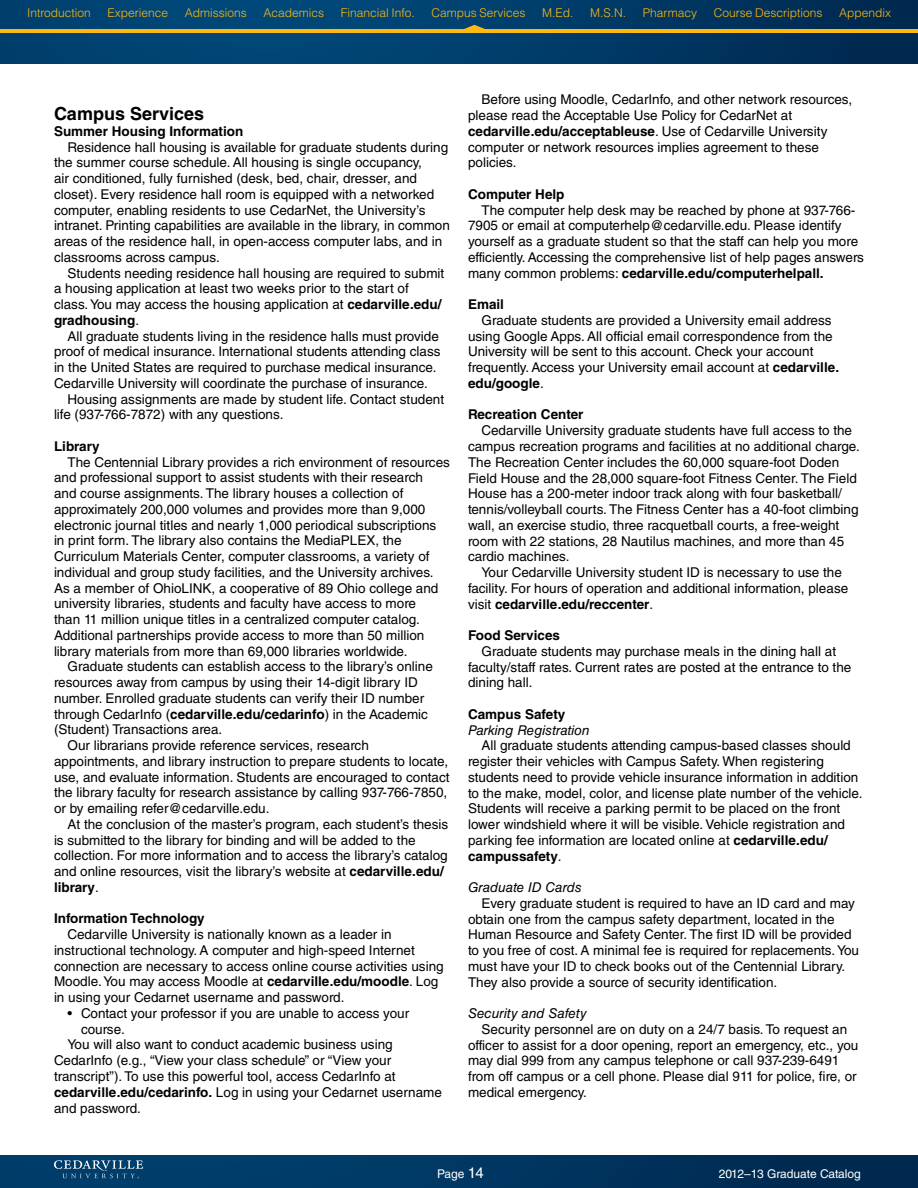
<style>
.page{position:relative;width:918px;height:1188px;background:#fff}
.page>*{position:absolute;margin:0;border:0;box-sizing:border-box;transform-origin:0 0}
.t1{font:700 18px "Helvetica LT Std";color:#000}
.t2{font:13.5px/15.8px "Helvetica LT Std";color:#000}
.t3{font:700 13.5px "Helvetica LT Std";color:#000}
.t4{font:italic 13.5px "Helvetica LT Std";color:#000}
.t5{font:300 12px "Helvetica LT Std";color:#fdb913}
.t6{font:12px "Helvetica LT Std";color:#fff}
.s1{font-weight:700}
.s2{font-weight:400}
.s3{font-size:15px}
</style>
<div class="page">
<svg style="left:0;top:1156px;width:918px;height:32px;background:#023761"></svg>
<img style="left:0;top:0;width:918px;height:64px">
<hr style="left:0;top:29px;width:918px;height:3px;background:#fdb913">
<svg style="left:462px;top:25px;width:25px;height:4px"></svg>
<p class="t5" style="left:27px;top:6px;width:65px">Introduction</p>
<p class="t5" style="left:107px;top:6px;width:62px">Experience</p>
<p class="t5" style="left:185px;top:6px;width:64px">Admissions</p>
<p class="t5" style="left:263px;top:6px;width:62px">Academics</p>
<p class="t5" style="left:341px;top:6px;width:76px">Financial Info.</p>
<p class="t5" style="left:431px;top:6px;width:96px">Campus Services</p>
<p class="t5" style="left:542px;top:6px;width:33px">M.Ed.</p>
<p class="t5" style="left:590px;top:6px;width:37px">M.S.N.</p>
<p class="t5" style="left:643px;top:6px;width:56px">Pharmacy</p>
<p class="t5" style="left:714px;top:6px;width:110px">Course Descriptions</p>
<p class="t5" style="left:839px;top:6px;width:54px">Appendix</p>
<h1 class="t1" style="left:54px;top:103px;width:152px">Campus Services</h1>
<p class="t3" style="left:54px;top:123px;width:191px">Summer Housing Information</p>
<p class="t2" style="left:54px;top:139px;width:398px;text-indent:14px">Residence hall housing is available for graduate students during the summer course schedule. All housing is single occupancy,<br>air conditioned, fully furnished (desk, bed, chair, dresser, and closet). Every residence hall room is equipped with a networked computer, enabling residents to use CedarNet, the University’s intranet. Printing capabilities are available in the library, in common areas of the residence hall, in open-access computer labs, and in classrooms across campus.</p>
<p class="t2" style="left:54px;top:265px;width:392px;text-indent:14px">Students needing residence hall housing are required to submit a housing application at least two weeks prior to the start of class. You may access the housing application at <span class="s1">cedarville.edu/ gradhousing</span>.</p>
<p class="t2" style="left:68px;top:328px;width:373px">All graduate students living in the residence halls must provide</p>
<p class="t2" style="left:54px;top:344px;width:388px">proof of medical insurance. International students attending class</p>
<p class="t2" style="left:54px;top:359px;width:384px">in the United States are required to purchase medical insurance.</p>
<p class="t2" style="left:54px;top:375px;width:375px">Cedarville University will coordinate the purchase of insurance.</p>
<p class="t2" style="left:68px;top:391px;width:378px">Housing assignments are made by student life. Contact student</p>
<p class="t2" style="left:54px;top:407px;width:231px">life (937-766-7872) with any questions.</p>
<p class="t3" style="left:54px;top:438px;width:47px">Library</p>
<p class="t2" style="left:54px;top:454px;width:397px;text-indent:14px">The Centennial Library provides a rich environment of resources and professional support to assist students with their research<br>and course assignments. The library houses a collection of approximately 200,000 volumes and provides more than 9,000 electronic journal titles and nearly 1,000 periodical subscriptions in print form. The library also contains the MediaPLEX, the Curriculum Materials Center, computer classrooms, a variety of individual and group study facilities, and the University archives.<br>As a member of OhioLINK, a cooperative of 89 Ohio college and university libraries, students and faculty have access to more<br>than 11 million unique titles in a centralized computer catalog.<br>Additional partnerships provide access to more than 50 million library materials from more than 69,000 libraries worldwide.</p>
<p class="t2" style="left:68px;top:659px;width:367px">Graduate students can establish access to the library’s online</p>
<p class="t2" style="left:54px;top:675px;width:365px">resources away from campus by using their 14-digit library ID</p>
<p class="t2" style="left:54px;top:690px;width:372px">number. Enrolled graduate students can verify their ID number</p>
<p class="t2" style="left:54px;top:706px;width:376px">through CedarInfo (<span class="s1">cedarville.edu/cedarinfo</span>) in the Academic</p>
<p class="t2" style="left:54px;top:722px;width:170px">(Student) Transactions area.</p>
<p class="t2" style="left:68px;top:738px;width:303px">Our librarians provide reference services, research</p>
<p class="t2" style="left:54px;top:753px;width:396px">appointments, and library instruction to prepare students to locate,</p>
<p class="t2" style="left:54px;top:769px;width:397px">use, and evaluate information. Students are encouraged to contact</p>
<p class="t2" style="left:54px;top:785px;width:395px">the library faculty for research assistance by calling 937-766-7850,</p>
<p class="t2" style="left:54px;top:801px;width:217px">or by emailing refer@cedarville.edu.</p>
<p class="t2" style="left:68px;top:816px;width:382px">At the conclusion of the master’s program, each student’s thesis</p>
<p class="t2" style="left:54px;top:832px;width:363px">is submitted to the library for binding and will be added to the</p>
<p class="t2" style="left:54px;top:848px;width:395px">collection. For more information and to access the library’s catalog</p>
<p class="t2" style="left:54px;top:864px;width:391px">and online resources, visit the library’s website at <span class="s1">cedarville.edu/</span></p>
<p class="t3" style="left:54px;top:879px;width:46px">library<span class="s2">.</span></p>
<p class="t3" style="left:54px;top:910px;width:152px">Information Technology</p>
<p class="t2" style="left:54px;top:927px;width:391px;text-indent:14px">Cedarville University is nationally known as a leader in instructional technology. A computer and high-speed Internet connection are necessary to access online course activities using Moodle. You may access Moodle at <span class="s1">cedarville.edu/moodle</span>. Log in using your Cedarnet username and password.</p>
<p class="t2" style="left:68px;top:1005px;width:343px">• Contact your professor if you are unable to access your</p>
<p class="t2" style="left:81px;top:1021px;width:45px">course.</p>
<p class="t2" style="left:68px;top:1037px;width:327px">You will also want to conduct academic business using</p>
<p class="t2" style="left:54px;top:1053px;width:339px">CedarInfo (e.g., “View your class schedule” or “View your</p>
<p class="t2" style="left:54px;top:1068px;width:343px">transcript”). To use this powerful tool, access CedarInfo at</p>
<p class="t2" style="left:54px;top:1084px;width:390px"><span class="s1">cedarville.edu/cedarinfo.</span> Log in using your Cedarnet username</p>
<p class="t2" style="left:54px;top:1100px;width:88px">and password.</p>
<p class="t2" style="left:468px;top:92px;width:386px;text-indent:14px">Before using Moodle, CedarInfo, and other network resources, please read the Acceptable Use Policy for CedarNet at <span class="s1">cedarville.edu/acceptableuse</span>. Use of Cedarville University computer or network resources implies agreement to these policies.</p>
<p class="t3" style="left:468px;top:186px;width:98px">Computer Help</p>
<p class="t2" style="left:468px;top:202px;width:397px;text-indent:14px">The computer help desk may be reached by phone at 937-766- 7905 or email at computerhelp@cedarville.edu. Please identify yourself as a graduate student so that the staff can help you more efficiently. Accessing the comprehensive list of help pages answers many common problems: <span class="s1">cedarville.edu/computerhelpall.</span></p>
<p class="t3" style="left:468px;top:296px;width:38px">Email</p>
<p class="t2" style="left:468px;top:312px;width:373px;text-indent:14px">Graduate students are provided a University email address using Google Apps. All official email correspondence from the University will be sent to this account. Check your account frequently. Access your University email account at <span class="s1">cedarville. edu/google</span>.</p>
<p class="t3" style="left:468px;top:407px;width:117px">Recreation Center</p>
<p class="t2" style="left:468px;top:423px;width:393px;text-indent:14px">Cedarville University graduate students have full access to the campus recreation programs and facilities at no additional charge.<br>The Recreation Center includes the 60,000 square-foot Doden Field House and the 28,000 square-foot Fitness Center. The Field House has a 200-meter indoor track along with four basketball/ tennis/volleyball courts. The Fitness Center has a 40-foot climbing wall, an exercise studio, three racquetball courts, a free-weight room with 22 stations, 28 Nautilus machines, and more than 45 cardio machines.</p>
<p class="t2" style="left:468px;top:564px;width:382px;text-indent:14px">Your Cedarville University student ID is necessary to use the facility. For hours of operation and additional information, please visit <span class="s1">cedarville.edu/reccenter</span>.</p>
<p class="t3" style="left:468px;top:627px;width:94px">Food Services</p>
<p class="t2" style="left:468px;top:643px;width:385px;text-indent:14px">Graduate students may purchase meals in the dining hall at faculty/staff rates. Current rates are posted at the entrance to the dining hall.</p>
<p class="t3" style="left:468px;top:706px;width:99px">Campus Safety</p>
<p class="t4" style="left:468px;top:722px;width:123px">Parking Registration</p>
<p class="t2" style="left:468px;top:738px;width:396px;text-indent:14px">All graduate students attending campus-based classes should register their vehicles with Campus Safety. When registering students need to provide vehicle insurance information in addition to the make, model, color, and license plate number of the vehicle.<br>Students will receive a parking permit to be placed on the front lower windshield where it will be visible. Vehicle registration and parking fee information are located online at <span class="s1">cedarville.edu/ campussafety</span>.</p>
<p class="t4" style="left:468px;top:880px;width:115px">Graduate ID Cards</p>
<p class="t2" style="left:468px;top:895px;width:393px;text-indent:14px">Every graduate student is required to have an ID card and may obtain one from the campus safety department, located in the Human Resource and Safety Center. The first ID will be provided to you free of cost. A minimal fee is required for replacements. You must have your ID to check books out of the Centennial Library.<br>They also provide a source of security identification.</p>
<p class="t4" style="left:468px;top:1006px;width:120px">Security and Safety</p>
<p class="t2" style="left:468px;top:1021px;width:392px;text-indent:14px">Security personnel are on duty on a 24/7 basis. To request an officer to assist for a door opening, report an emergency, etc., you may dial 999 from any campus telephone or call 937-239-6491 from off campus or a cell phone. Please dial 911 for police, fire, or medical emergency.</p>
<p class="t6" style="left:437px;top:1167px;width:48px">Page <span class="s3">14</span></p>
<p class="t6" style="left:719px;top:1167px;width:144px">2012–13 Graduate Catalog</p>
</div>
